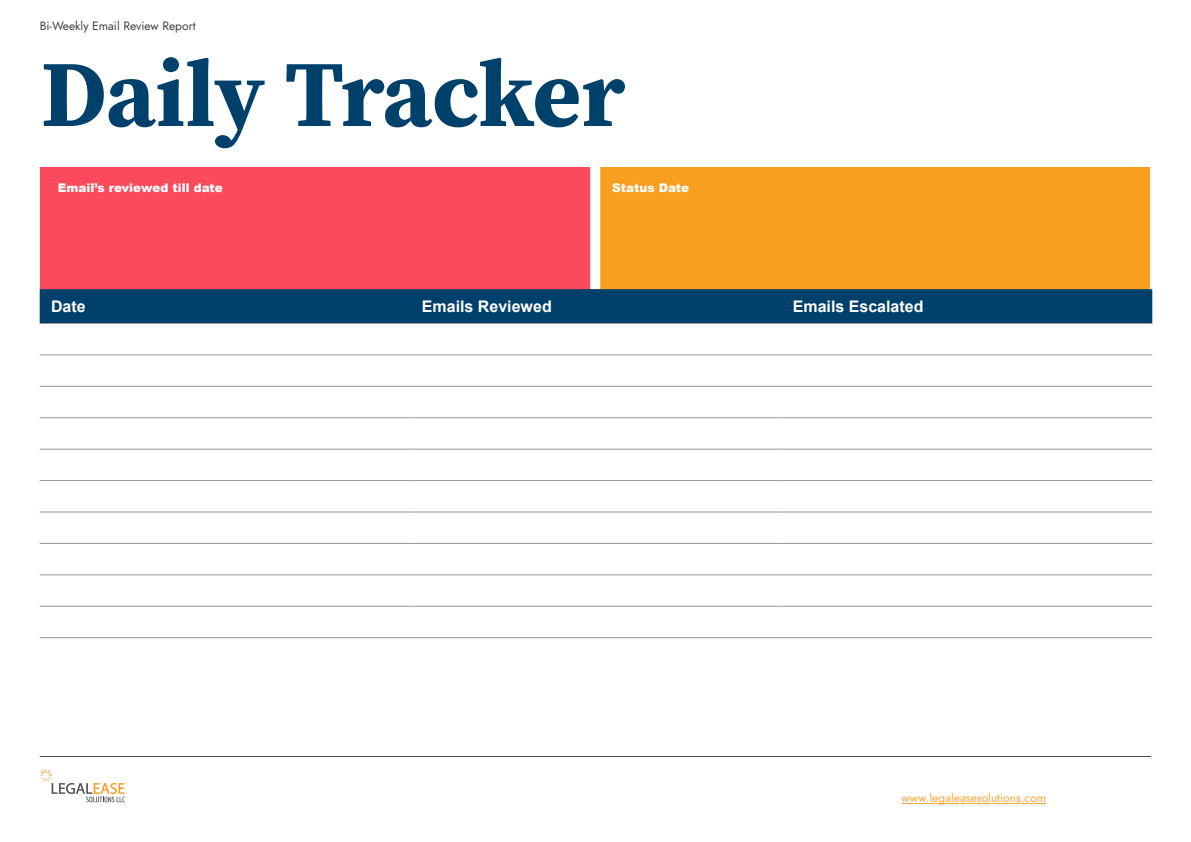
<style>
.page{position:relative;width:1191px;height:842px;background:#fff}
.page>*{position:absolute;margin:0;border:0;box-sizing:border-box;transform-origin:0 0}
.t1{font:700 94px "Source Serif Pro";letter-spacing:-.01em;color:#00416b}
.t2{font:700 16px "Arial";color:#fff}
.t3{font:900 12px "Arial";color:#fff}
.t4{font:12px "Jost";color:#f9a638}
.t5{font:12px "Jost";color:#414042}
</style>
<div class="page">
<hr style="left:901px;top:803px;width:145px;height:1px;background:#f9a638">
<hr style="left:40px;top:756px;width:1111px;height:1px;background:#4e4e4f">
<svg style="left:40px;top:769px;width:85px;height:33px"></svg>
<div style="left:41px;top:167px;width:554px;height:122px;background:#fc4a5d"></div>
<div style="left:595px;top:167px;width:554px;height:122px;background:#f89e21"></div>
<div style="left:590px;top:167px;width:10px;height:122px;background:#fff"></div>
<div style="left:40px;top:289px;width:1112px;height:34px;background:#00416b"></div>
<hr style="left:40px;top:323px;width:370px;height:1px;background:#939598">
<hr style="left:410px;top:323px;width:371px;height:1px;background:#939598">
<hr style="left:781px;top:323px;width:371px;height:1px;background:#939598">
<hr style="left:40px;top:355px;width:370px;height:1px;background:#939598">
<hr style="left:410px;top:355px;width:371px;height:1px;background:#939598">
<hr style="left:781px;top:355px;width:371px;height:1px;background:#939598">
<hr style="left:40px;top:386px;width:370px;height:1px;background:#939598">
<hr style="left:410px;top:386px;width:371px;height:1px;background:#939598">
<hr style="left:781px;top:386px;width:371px;height:1px;background:#939598">
<hr style="left:40px;top:417px;width:370px;height:1px;background:#939598">
<hr style="left:410px;top:417px;width:371px;height:1px;background:#939598">
<hr style="left:781px;top:417px;width:371px;height:1px;background:#939598">
<hr style="left:40px;top:449px;width:370px;height:1px;background:#939598">
<hr style="left:410px;top:449px;width:371px;height:1px;background:#939598">
<hr style="left:781px;top:449px;width:371px;height:1px;background:#939598">
<hr style="left:40px;top:480px;width:370px;height:1px;background:#939598">
<hr style="left:410px;top:480px;width:371px;height:1px;background:#939598">
<hr style="left:781px;top:480px;width:371px;height:1px;background:#939598">
<hr style="left:40px;top:512px;width:370px;height:1px;background:#939598">
<hr style="left:410px;top:512px;width:371px;height:1px;background:#939598">
<hr style="left:781px;top:512px;width:371px;height:1px;background:#939598">
<hr style="left:40px;top:543px;width:370px;height:1px;background:#939598">
<hr style="left:410px;top:543px;width:371px;height:1px;background:#939598">
<hr style="left:781px;top:543px;width:371px;height:1px;background:#939598">
<hr style="left:40px;top:575px;width:370px;height:1px;background:#939598">
<hr style="left:410px;top:575px;width:371px;height:1px;background:#939598">
<hr style="left:781px;top:575px;width:371px;height:1px;background:#939598">
<hr style="left:40px;top:606px;width:370px;height:1px;background:#939598">
<hr style="left:410px;top:606px;width:371px;height:1px;background:#939598">
<hr style="left:781px;top:606px;width:371px;height:1px;background:#939598">
<hr style="left:40px;top:637px;width:370px;height:1px;background:#939598">
<hr style="left:410px;top:637px;width:371px;height:1px;background:#939598">
<hr style="left:781px;top:637px;width:371px;height:1px;background:#939598">
<p class="t5" style="left:40px;top:17px;width:157px">Bi-Weekly Email Review Report</p>
<h1 class="t1" style="left:41px;top:30px;width:586px">Daily Tracker</h1>
<p class="t3" style="left:58px;top:179px;width:167px">Email’s reviewed till date</p>
<p class="t3" style="left:612px;top:179px;width:78px">Status Date</p>
<h2 class="t2" style="left:51px;top:295px;width:36px">Date</h2>
<h2 class="t2" style="left:422px;top:295px;width:131px">Emails Reviewed</h2>
<h2 class="t2" style="left:792px;top:295px;width:132px">Emails Escalated</h2>
<p class="t4" style="left:901px;top:790px;width:146px">www.legaleasesolutions.com</p>
</div>
